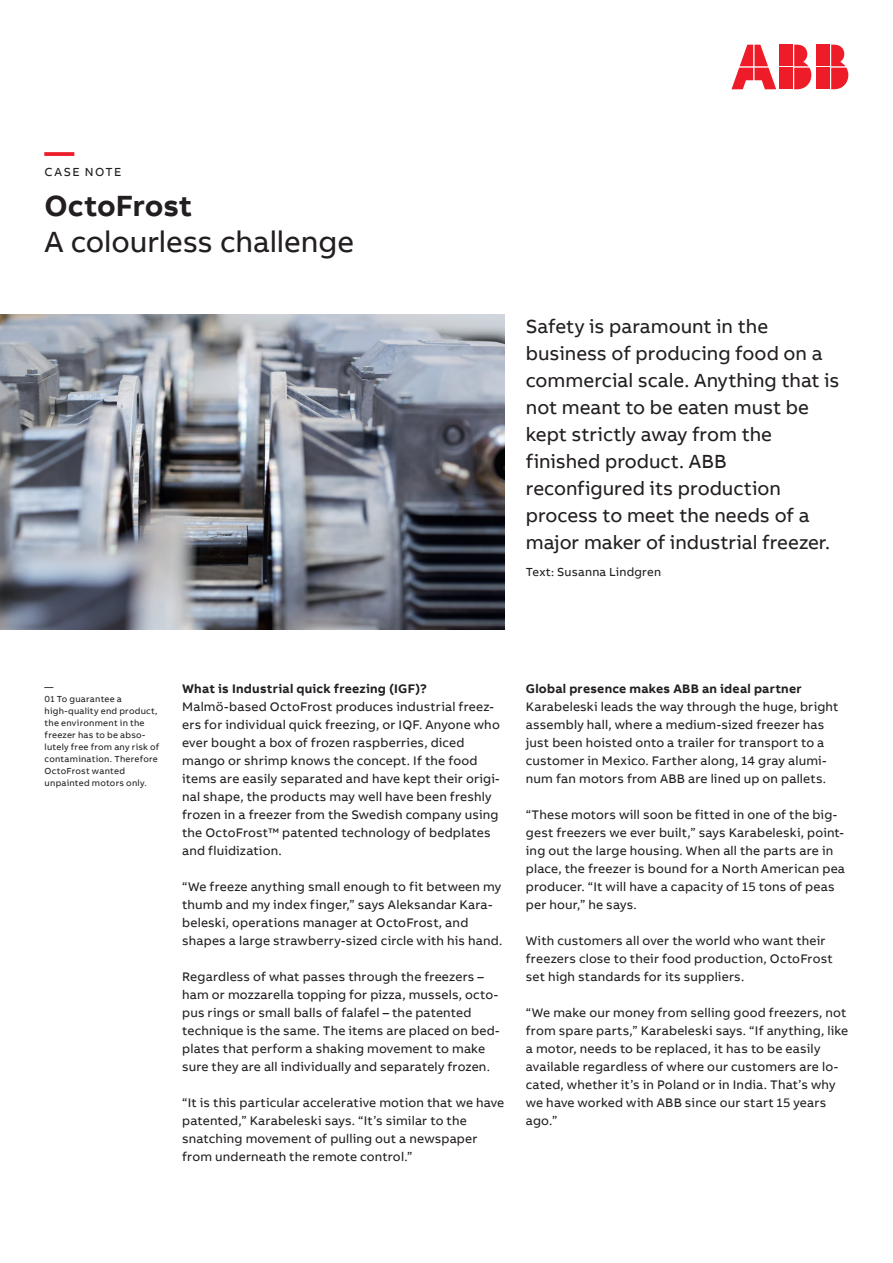
<style>
.page{position:relative;width:893px;height:1263px;background:#fff}
.page>*{position:absolute;margin:0;border:0;box-sizing:border-box;transform-origin:0 0}
.t1{font:30px "AB Bvoice";letter-spacing:-.005em;color:#231f20}
.t2{font:700 30px "AB Bvoice";letter-spacing:-.005em;color:#231f20}
.t3{font:700 30px "AB Bvoice";color:#ee1c28}
.t4{font:19.5px/27px "AB Bvoice";color:#231f20}
.t5{font:12.75px/18px "AB Bvoice";letter-spacing:.015em;color:#231f20}
.t6{font:700 12.75px "AB Bvoice";letter-spacing:.02em;color:#231f20}
.t7{font:12px "AB Bvoice";letter-spacing:.015em;color:#231f20}
.t8{font:12px "AB Bvoice";letter-spacing:.12em;color:#231f20}
.t9{font:9px/12px "AB Bvoice";letter-spacing:.025em;color:#231f20}
</style>
<div class="page">
<img style="left:0;top:315px;width:505px;height:315px">
<div style="left:817px;top:45px;width:13px;height:21px;background:#ee1c28"></div>
<div style="left:817px;top:68px;width:13px;height:21px;background:#ee1c28"></div>
<svg style="left:831px;top:45px;width:17px;height:44px"></svg>
<svg style="left:731px;top:45px;width:45px;height:44px"></svg>
<div style="left:780px;top:45px;width:13px;height:21px;background:#ee1c28"></div>
<div style="left:780px;top:68px;width:13px;height:21px;background:#ee1c28"></div>
<svg style="left:794px;top:45px;width:17px;height:44px"></svg>
<h1 class="t3" style="left:45px;top:132px;width:31px">—</h1>
<p class="t8" style="left:45px;top:165px;width:78px">CASE NOTE</p>
<h1 class="t2" style="left:45px;top:186px;width:149px">OctoFrost</h1>
<h1 class="t1" style="left:45px;top:223px;width:311px">A colourless challenge</h1>
<p class="t4" style="left:526px;top:313px;width:315px">Safety is paramount in the business of producing food on a commercial scale. Anything that is not meant to be eaten must be kept strictly away from the finished product. ABB reconfigured its production process to meet the needs of a major maker of industrial freezer.</p>
<p class="t7" style="left:526px;top:564px;width:137px">Text: Susanna Lindgren</p>
<p class="t9" style="left:45px;top:681px;width:116px">—<br>01 To guarantee a high-quality end product, the environment in the freezer has to be abso&shy;lutely free from any risk of contamination. Therefore<br>OctoFrost wanted unpainted motors only.</p>
<p class="t6" style="left:182px;top:680px;width:246px">What is Industrial quick freezing (IGF)?</p>
<p class="t5" style="left:182px;top:697px;width:319px">Malmö-based OctoFrost produces industrial freez&shy;ers for individual quick freezing, or IQF. Anyone who ever bought a box of frozen raspberries, diced mango or shrimp knows the concept. If the food items are easily separated and have kept their origi&shy;nal shape, the products may well have been freshly frozen in a freezer from the Swedish company using the OctoFrost™ patented technology of bedplates and fluidization.</p>
<p class="t5" style="left:182px;top:877px;width:322px">“We freeze anything small enough to fit between my thumb and my index finger,” says Aleksandar Kara&shy;beleski, operations manager at OctoFrost, and shapes a large strawberry-sized circle with his hand.</p>
<p class="t5" style="left:182px;top:967px;width:319px">Regardless of what passes through the freezers – ham or mozzarella topping for pizza, mussels, octo&shy;pus rings or small balls of falafel – the patented technique is the same. The items are placed on bed&shy;plates that perform a shaking movement to make sure they are all individually and separately frozen.</p>
<p class="t5" style="left:182px;top:1093px;width:324px">“It is this particular accelerative motion that we have patented,” Karabeleski says. “It’s similar to the snatching movement of pulling out a newspaper from underneath the remote control.”</p>
<p class="t6" style="left:526px;top:680px;width:277px">Global presence makes ABB an ideal partner</p>
<p class="t5" style="left:526px;top:697px;width:314px">Karabeleski leads the way through the huge, bright assembly hall, where a medium-sized freezer has just been hoisted onto a trailer for transport to a customer in Mexico. Farther along, 14 gray alumi&shy;num fan motors from ABB are lined up on pallets.</p>
<p class="t5" style="left:526px;top:806px;width:321px">“These motors will soon be fitted in one of the big&shy;gest freezers we ever built,” says Karabeleski, point&shy;ing out the large housing. When all the parts are in place, the freezer is bound for a North American pea producer. “It will have a capacity of 15 tons of peas per hour,” he says.</p>
<p class="t5" style="left:526px;top:932px;width:308px">With customers all over the world who want their freezers close to their food production, OctoFrost set high standards for its suppliers.</p>
<p class="t5" style="left:526px;top:1004px;width:324px">“We make our money from selling good freezers, not from spare parts,” Karabeleski says. “If anything, like a motor, needs to be replaced, it has to be easily available regardless of where our customers are lo&shy;cated, whether it’s in Poland or in India. That’s why we have worked with ABB since our start 15 years ago.”</p>
</div>
